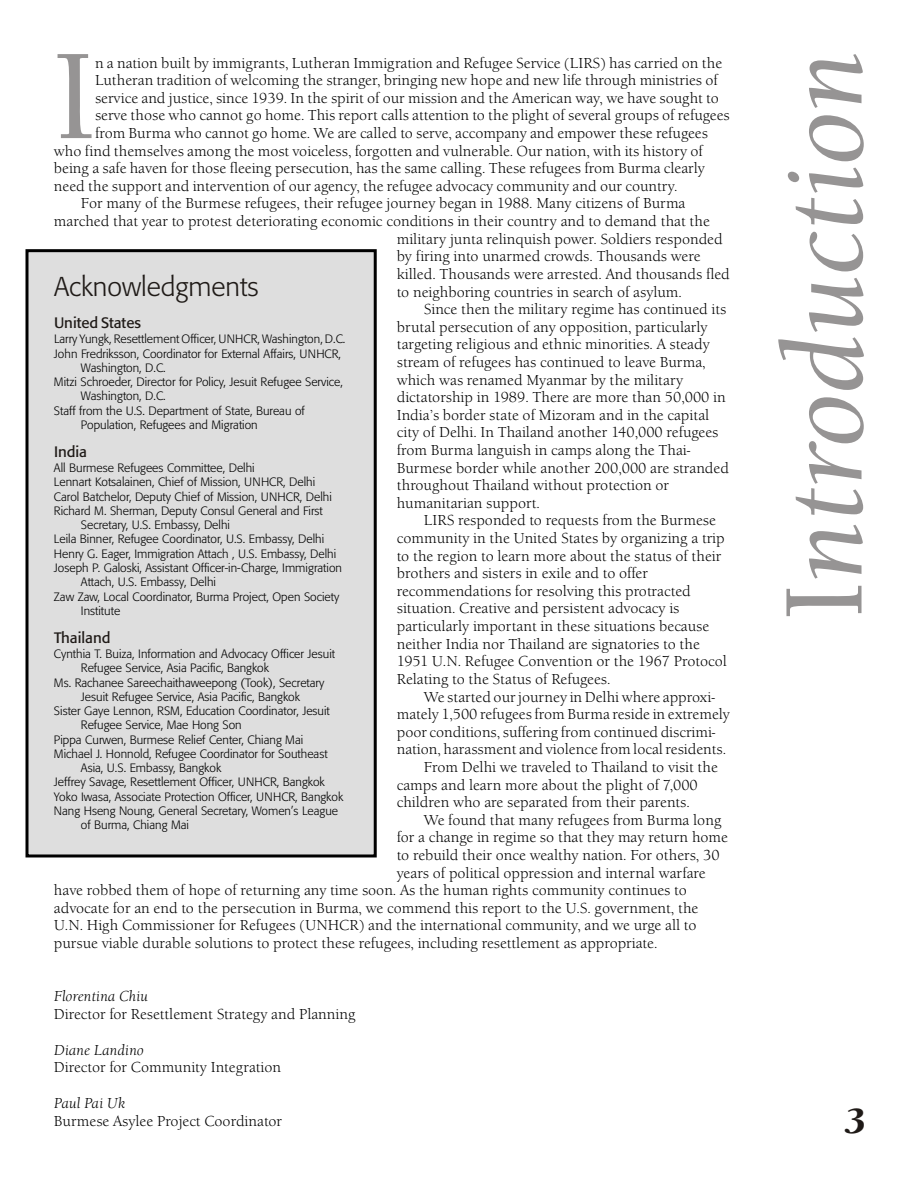
<style>
.page{position:relative;width:918px;height:1188px;background:#fff}
.page>*{position:absolute;margin:0;border:0;box-sizing:border-box;transform-origin:0 0}
.t1{font:125.85px "Berkeley Old Md ITC";color:#969494}
.t2{font:italic 112.5px "Berkeley Old Md ITC";color:#969494}
.t3{font:italic 900 36px "Berkeley Old Md ITC";color:#1f1a17}
.t4{font:300 27px "Formata";color:#1f1a17}
.t5{font:15px "Berkeley Old ITC";color:#000}
.t6{font:italic 15px "Berkeley Old ITC";color:#000}
.t7{font:15px "Formata";color:#1f1a17}
.t8{font:300 12px "Formata";color:#000}
.s1{font-style:normal}
</style>
<div class="page">
<div style="left:25px;top:249px;width:352px;height:608px;background:#dedede;border:3px solid #000"></div>
<h1 class="t1" style="left:54px;top:46px;width:43px">I</h1>
<p class="t5" style="left:95px;top:57px;width:629px">n a nation built by immigrants, Lutheran Immigration and Refugee Service (LIRS) has carried on the</p>
<p class="t5" style="left:95px;top:74px;width:624px">Lutheran tradition of welcoming the stranger, bringing new hope and new life through ministries of</p>
<p class="t5" style="left:95px;top:92px;width:625px">service and justice, since 1939. In the spirit of our mission and the American way, we have sought to</p>
<p class="t5" style="left:95px;top:109px;width:636px">serve those who cannot go home. This report calls attention to the plight of several groups of refugees</p>
<p class="t5" style="left:95px;top:127px;width:614px">from Burma who cannot go home. We are called to serve, accompany and empower these refugees</p>
<p class="t5" style="left:54px;top:145px;width:651px">who find themselves among the most voiceless, forgotten and vulnerable. Our nation, with its history of</p>
<p class="t5" style="left:54px;top:162px;width:653px">being a safe haven for those fleeing persecution, has the same calling. These refugees from Burma clearly</p>
<p class="t5" style="left:54px;top:180px;width:625px">need the support and intervention of our agency, the refugee advocacy community and our country.</p>
<p class="t5" style="left:81px;top:197px;width:606px">For many of the Burmese refugees, their refugee journey began in 1988. Many citizens of Burma</p>
<p class="t5" style="left:54px;top:215px;width:657px">marched that year to protest deteriorating economic conditions in their country and to demand that the</p>
<p class="t5" style="left:397px;top:233px;width:327px">military junta relinquish power. Soldiers responded</p>
<p class="t5" style="left:397px;top:250px;width:305px">by firing into unarmed crowds. Thousands were</p>
<p class="t5" style="left:397px;top:268px;width:335px">killed. Thousands were arrested. And thousands fled</p>
<p class="t5" style="left:397px;top:286px;width:287px">to neighboring countries in search of asylum.</p>
<p class="t5" style="left:424px;top:303px;width:304px">Since then the military regime has continued its</p>
<p class="t5" style="left:397px;top:321px;width:312px">brutal persecution of any opposition, particularly</p>
<p class="t5" style="left:397px;top:338px;width:314px">targeting religious and ethnic minorities. A steady</p>
<p class="t5" style="left:397px;top:356px;width:310px">stream of refugees has continued to leave Burma,</p>
<p class="t5" style="left:397px;top:374px;width:288px">which was renamed Myanmar by the military</p>
<p class="t5" style="left:397px;top:391px;width:330px">dictatorship in 1989. There are more than 50,000 in</p>
<p class="t5" style="left:397px;top:409px;width:314px">India’s border state of Mizoram and in the capital</p>
<p class="t5" style="left:397px;top:426px;width:323px">city of Delhi. In Thailand another 140,000 refugees</p>
<p class="t5" style="left:397px;top:444px;width:295px">from Burma languish in camps along the Thai-</p>
<p class="t5" style="left:397px;top:462px;width:334px">Burmese border while another 200,000 are stranded</p>
<p class="t5" style="left:397px;top:479px;width:274px">throughout Thailand without protection or</p>
<p class="t5" style="left:397px;top:497px;width:145px">humanitarian support.</p>
<p class="t5" style="left:424px;top:514px;width:294px">LIRS responded to requests from the Burmese</p>
<p class="t5" style="left:397px;top:532px;width:329px">community in the United States by organizing a trip</p>
<p class="t5" style="left:397px;top:550px;width:326px">to the region to learn more about the status of their</p>
<p class="t5" style="left:397px;top:567px;width:253px">brothers and sisters in exile and to offer</p>
<p class="t5" style="left:397px;top:585px;width:296px">recommendations for resolving this protracted</p>
<p class="t5" style="left:397px;top:603px;width:284px">situation. Creative and persistent advocacy is</p>
<p class="t5" style="left:397px;top:620px;width:314px">particularly important in these situations because</p>
<p class="t5" style="left:397px;top:638px;width:305px">neither India nor Thailand are signatories to the</p>
<p class="t5" style="left:397px;top:655px;width:332px">1951 U.N. Refugee Convention or the 1967 Protocol</p>
<p class="t5" style="left:397px;top:673px;width:215px">Relating to the Status of Refugees.</p>
<p class="t5" style="left:424px;top:691px;width:293px">We started our journey in Delhi where approxi-</p>
<p class="t5" style="left:397px;top:708px;width:335px">mately 1,500 refugees from Burma reside in extremely</p>
<p class="t5" style="left:397px;top:726px;width:320px">poor conditions, suffering from continued discrimi-</p>
<p class="t5" style="left:397px;top:743px;width:331px">nation, harassment and violence from local residents.</p>
<p class="t5" style="left:424px;top:761px;width:296px">From Delhi we traveled to Thailand to visit the</p>
<p class="t5" style="left:397px;top:779px;width:303px">camps and learn more about the plight of 7,000</p>
<p class="t5" style="left:397px;top:796px;width:295px">children who are separated from their parents.</p>
<p class="t5" style="left:424px;top:814px;width:299px">We found that many refugees from Burma long</p>
<p class="t5" style="left:397px;top:831px;width:333px">for a change in regime so that they may return home</p>
<p class="t5" style="left:397px;top:849px;width:324px">to rebuild their once wealthy nation. For others, 30</p>
<p class="t5" style="left:397px;top:867px;width:310px">years of political oppression and internal warfare</p>
<p class="t5" style="left:54px;top:884px;width:634px">have robbed them of hope of returning any time soon. As the human rights community continues to</p>
<p class="t5" style="left:54px;top:902px;width:646px">advocate for an end to the persecution in Burma, we commend this report to the U.S. government, the</p>
<p class="t5" style="left:54px;top:919px;width:644px">U.N. High Commissioner for Refugees (UNHCR) and the international community, and we urge all to</p>
<p class="t5" style="left:54px;top:937px;width:605px">pursue viable durable solutions to protect these refugees, including resettlement as appropriate.</p>
<p class="t6" style="left:54px;top:990px;width:96px">Florentina Chiu</p>
<p class="t5" style="left:54px;top:1008px;width:303px">Director for Resettlement Strategy and Planning</p>
<p class="t6" style="left:54px;top:1044px;width:91px">Diane Landino</p>
<p class="t5" style="left:54px;top:1061px;width:229px">Director for Community Integration</p>
<p class="t6" style="left:54px;top:1097px;width:73px">Paul Pai Uk</p>
<p class="t5" style="left:54px;top:1115px;width:230px">Burmese Asylee Project Coordinator</p>
<h3 class="t4" style="left:54px;top:276px;width:206px">Acknowledgments</h3>
<p class="t7" style="left:54px;top:317px;width:89px">United States</p>
<p class="t8" style="left:54px;top:334px;width:293px">Larry Yungk, Resettlement Officer, UNHCR, Washington, D.C.</p>
<p class="t8" style="left:54px;top:349px;width:289px">John Fredriksson, Coordinator for External Affairs, UNHCR,</p>
<p class="t8" style="left:81px;top:363px;width:86px">Washington, D.C.</p>
<p class="t8" style="left:54px;top:377px;width:290px">Mitzi Schroeder, Director for Policy, Jesuit Refugee Service,</p>
<p class="t8" style="left:81px;top:391px;width:86px">Washington, D.C.</p>
<p class="t8" style="left:54px;top:406px;width:252px">Staff from the U.S. Department of State, Bureau of</p>
<p class="t8" style="left:81px;top:420px;width:178px">Population, Refugees and Migration</p>
<p class="t8" style="left:54px;top:463px;width:202px">All Burmese Refugees Committee, Delhi</p>
<p class="t8" style="left:54px;top:477px;width:263px">Lennart Kotsalainen, Chief of Mission, UNHCR, Delhi</p>
<p class="t8" style="left:54px;top:492px;width:279px">Carol Batchelor, Deputy Chief of Mission, UNHCR, Delhi</p>
<p class="t8" style="left:54px;top:506px;width:270px">Richard M. Sherman, Deputy Consul General and First</p>
<p class="t8" style="left:81px;top:520px;width:151px">Secretary, U.S. Embassy, Delhi</p>
<p class="t8" style="left:54px;top:535px;width:272px">Leila Binner, Refugee Coordinator, U.S. Embassy, Delhi</p>
<p class="t8" style="left:54px;top:549px;width:284px">Henry G. Eager, Immigration Attach , U.S. Embassy, Delhi</p>
<p class="t8" style="left:54px;top:563px;width:290px">Joseph P. Galoski, Assistant Officer-in-Charge, Immigration</p>
<p class="t8" style="left:81px;top:577px;width:137px">Attach, U.S. Embassy, Delhi</p>
<p class="t8" style="left:54px;top:592px;width:287px">Zaw Zaw, Local Coordinator, Burma Project, Open Society</p>
<p class="t8" style="left:81px;top:606px;width:41px">Institute</p>
<p class="t8" style="left:54px;top:649px;width:283px">Cynthia T. Buiza, Information and Advocacy Officer Jesuit</p>
<p class="t8" style="left:81px;top:663px;width:190px">Refugee Service, Asia Pacific, Bangkok</p>
<p class="t8" style="left:54px;top:678px;width:272px">Ms. Rachanee Sareechaithaweepong (Took), Secretary</p>
<p class="t8" style="left:81px;top:692px;width:221px">Jesuit Refugee Service, Asia Pacific, Bangkok</p>
<p class="t8" style="left:54px;top:706px;width:277px">Sister Gaye Lennon, RSM, Education Coordinator, Jesuit</p>
<p class="t8" style="left:81px;top:720px;width:162px">Refugee Service, Mae Hong Son</p>
<p class="t8" style="left:54px;top:735px;width:251px">Pippa Curwen, Burmese Relief Center, Chiang Mai</p>
<p class="t8" style="left:54px;top:749px;width:275px">Michael J. Honnold, Refugee Coordinator for Southeast</p>
<p class="t8" style="left:81px;top:763px;width:142px">Asia, U.S. Embassy, Bangkok</p>
<p class="t8" style="left:54px;top:777px;width:272px">Jeffrey Savage, Resettlement Officer, UNHCR, Bangkok</p>
<p class="t8" style="left:54px;top:792px;width:291px">Yoko Iwasa, Associate Protection Officer, UNHCR, Bangkok</p>
<p class="t8" style="left:54px;top:806px;width:286px">Nang Hseng Noung, General Secretary, Women’s League</p>
<p class="t8" style="left:81px;top:820px;width:110px">of Burma, Chiang Mai</p>
<p class="t7" style="left:54px;top:446px;width:35px">India</p>
<p class="t7" style="left:54px;top:632px;width:58px">Thailand</p>
<h2 class="t2" style="left:780px;top:619px;width:570px;rotate:-90deg"><span class="s1">I</span>ntroduction</h2>
<h3 class="t3" style="left:845px;top:1107px;width:22px">3</h3>
</div>
